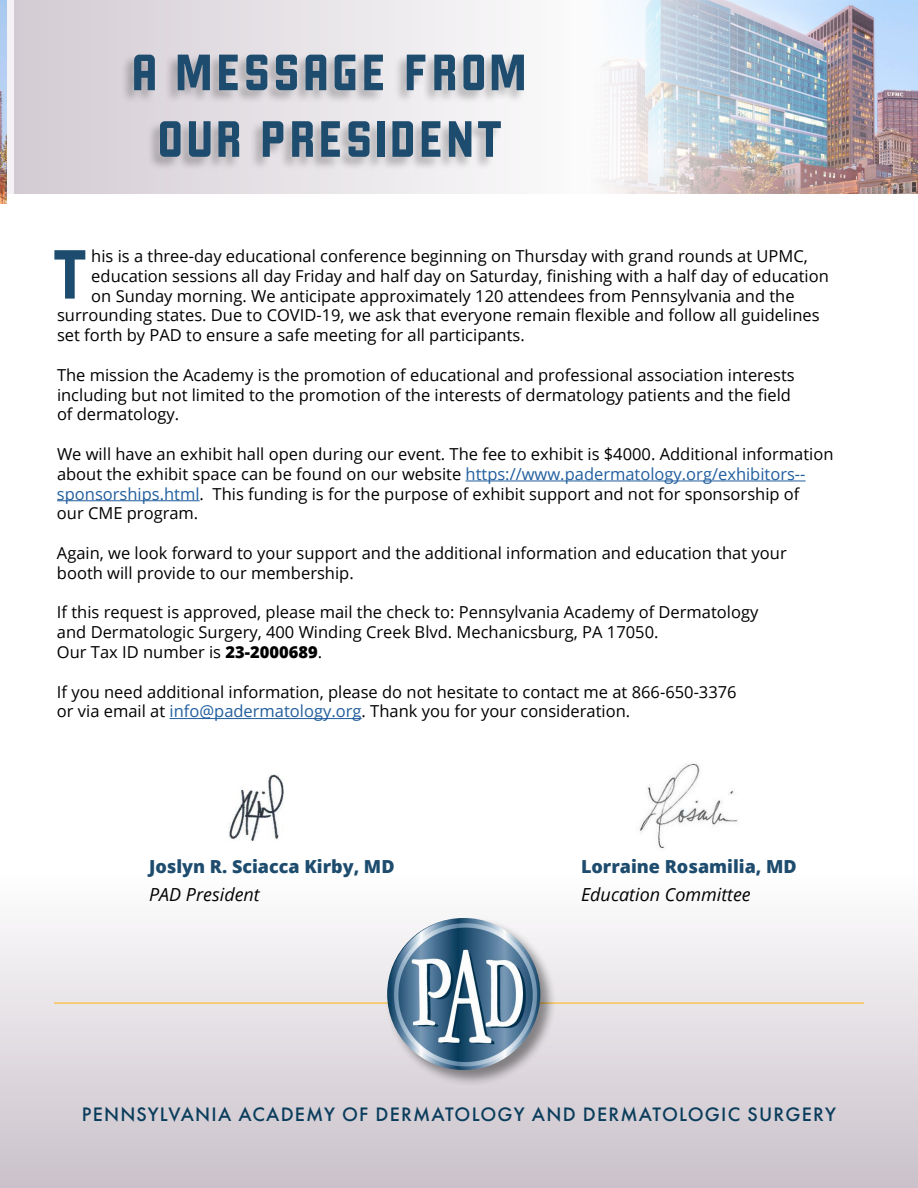
<style>
.page{position:relative;width:918px;height:1188px;background:#fff}
.page>*{position:absolute;margin:0;border:0;box-sizing:border-box;transform-origin:0 0}
.t1{font:75.45px "Liquorstore";color:#1e4c6e}
.t2{font:55.5px/66.6px "Liquorstore";letter-spacing:.045em;color:#1e4c6e;text-align:center}
.t3{font:500 20.25px "Futura PT";letter-spacing:.06em;color:#0a3d5c}
.t4{font:800 18px "Open Sans";color:#1e4c6e}
.t5{font:italic 18px "Open Sans";color:#000}
.t6{font:16.5px/19.8px "Open Sans";color:#000}
.s1{color:#215e9e}
.s2{font-weight:800}
</style>
<div class="page">
<div style="left:0;top:0;width:622px;height:203px;background:linear-gradient(to right,#d2cad2,#fefefe)"></div>
<div style="left:120px;top:53px;width:405px;height:118px;background:#000;opacity:.26"></div>
<img style="left:587px;top:0;width:331px;height:194px">
<hr style="left:466px;top:481px;width:340px;height:1px;background:#215e9e">
<hr style="left:57px;top:500px;width:143px;height:1px;background:#215e9e">
<hr style="left:170px;top:718px;width:192px;height:1px;background:#215e9e">
<img style="left:229px;top:774px;width:55px;height:66px">
<img style="left:639px;top:763px;width:99px;height:86px">
<div style="left:0;top:194px;width:918px;height:20px;background:#fff"></div>
<div style="left:0;top:873px;width:918px;height:315px;background:linear-gradient(to bottom,#fefefe,#cac1ca)"></div>
<hr style="left:54px;top:1003px;width:810px;height:1px;background:#ffb619">
<div style="left:385px;top:916px;width:172px;height:171px;background:#000;opacity:.42"></div>
<img style="left:387px;top:918px;width:153px;height:152px">
<div style="left:0;top:0;width:14px;height:203px;background:#f4f2f4"></div>
<img style="left:0;top:0;width:7px;height:203px">
<h2 class="t2" style="left:131px;top:40px;width:398px">A MESSAGE FROM<br>OUR PRESIDENT</h2>
<p class="t6" style="left:91px;top:246px;width:718px">his is a three-day educational conference beginning on Thursday with grand rounds at UPMC,</p>
<p class="t6" style="left:91px;top:265px;width:739px">education sessions all day Friday and half day on Saturday, finishing with a half day of education</p>
<p class="t6" style="left:91px;top:285px;width:705px">on Sunday morning. We anticipate approximately 120 attendees from Pennsylvania and the</p>
<p class="t6" style="left:57px;top:305px;width:764px">surrounding states. Due to COVID-19, we ask that everyone remain flexible and follow all guidelines</p>
<p class="t6" style="left:57px;top:325px;width:469px">set forth by PAD to ensure a safe meeting for all participants.</p>
<p class="t6" style="left:57px;top:364px;width:739px">The mission the Academy is the promotion of educational and professional association interests including but not limited to the promotion of the interests of dermatology patients and the field of dermatology.</p>
<p class="t6" style="left:57px;top:444px;width:778px">We will have an exhibit hall open during our event. The fee to exhibit is $4000. Additional information about the exhibit space can be found on our website <span class="s1">https://www.padermatology.org/exhibitors-- sponsorships.html</span>. This funding is for the purpose of exhibit support and not for sponsorship of<br>our CME program.</p>
<p class="t6" style="left:57px;top:543px;width:731px">Again, we look forward to your support and the additional information and education that your booth will provide to our membership.</p>
<p class="t6" style="left:57px;top:602px;width:703px">If this request is approved, please mail the check to: Pennsylvania Academy of Dermatology and Dermatologic Surgery, 400 Winding Creek Blvd. Mechanicsburg, PA 17050.<br>Our Tax ID number is <span class="s2">23-2000689</span>.</p>
<p class="t6" style="left:57px;top:681px;width:681px">If you need additional information, please do not hesitate to contact me at 866-650-3376 or via email at <span class="s1">info@padermatology.org</span>. Thank you for your consideration.</p>
<h1 class="t1" style="left:53px;top:229px;width:35px">T</h1>
<p class="t4" style="left:149px;top:853px;width:247px">Joslyn R. Sciacca Kirby, MD</p>
<p class="t4" style="left:581px;top:853px;width:217px">Lorraine Rosamilia, MD</p>
<p class="t5" style="left:149px;top:882px;width:112px">PAD President</p>
<p class="t5" style="left:581px;top:882px;width:171px">Education Committee</p>
<p class="t3" style="left:82px;top:1102px;width:756px">PENNSYLVANIA ACADEMY OF DERMATOLOGY AND DERMATOLOGIC SURGERY</p>
</div>
